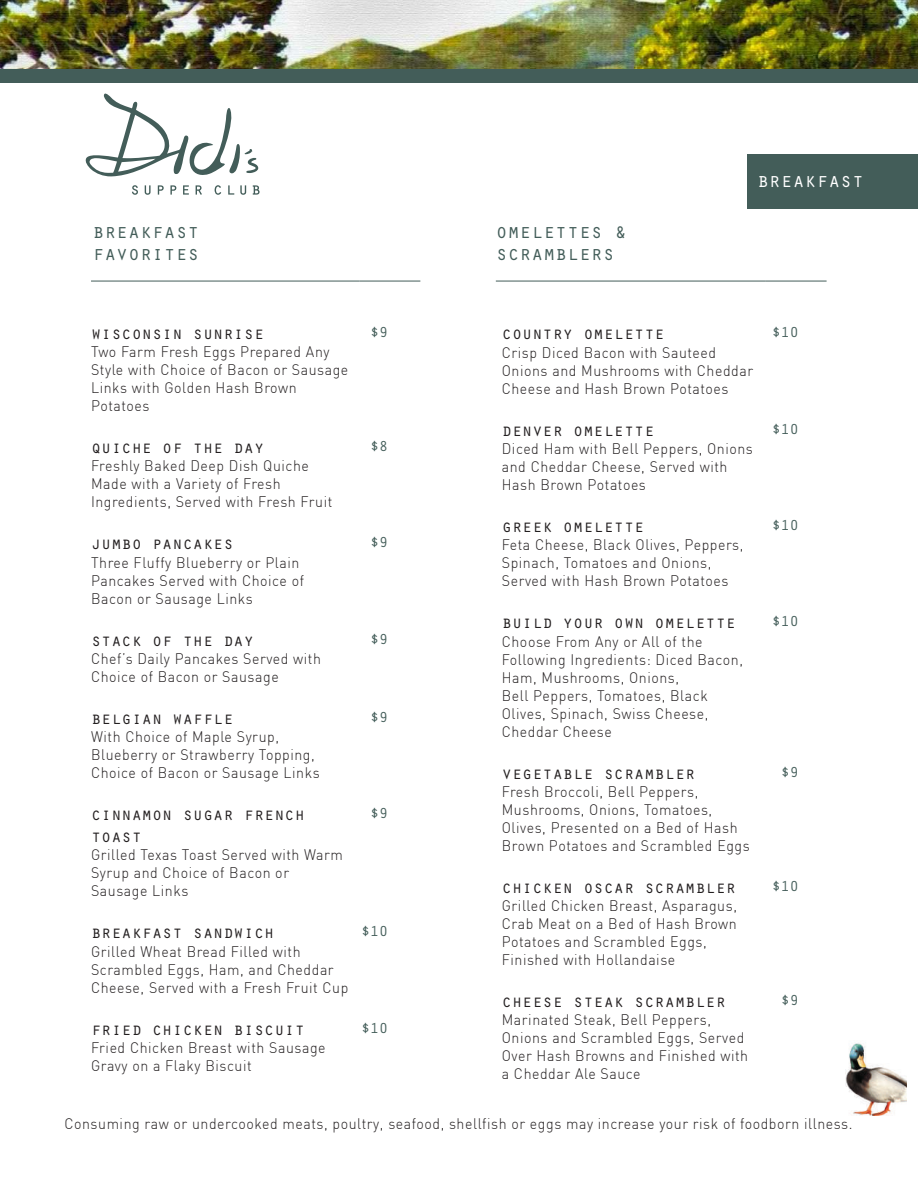
<style>
.page{position:relative;width:918px;height:1188px;background:#fff}
.page>*{position:absolute;margin:0;border:0;box-sizing:border-box;transform-origin:0 0}
.t1{font:21px/22.2px "Orator Std";color:#435d59;scale:.94 1}
.t2{font:21px "Orator Std";color:#fff;scale:.94 1}
.t3{font:18px/21.9px "Orator Std";color:#231f20;scale:.94 1}
.t4{font:300 15px/18px "DIN";letter-spacing:.04em;color:#231f20;scale:.94 1}
.t5{font:15px "Orator Std";color:#435d59}
</style>
<div class="page">
<img style="left:845px;top:1043px;width:61px;height:73px">
<div style="left:748px;top:154px;width:170px;height:54px;background:#435d59"></div>
<img style="left:0;top:0;width:918px;height:69px">
<div style="left:0;top:69px;width:918px;height:13px;background:#435d59"></div>
<svg style="left:85px;top:93px;width:173px;height:83px"></svg>
<svg style="left:132px;top:185px;width:6px;height:10px"></svg>
<svg style="left:145px;top:185px;width:6px;height:10px"></svg>
<svg style="left:158px;top:185px;width:6px;height:10px"></svg>
<svg style="left:170px;top:185px;width:6px;height:10px"></svg>
<svg style="left:183px;top:185px;width:6px;height:10px"></svg>
<svg style="left:196px;top:185px;width:6px;height:10px"></svg>
<svg style="left:215px;top:185px;width:6px;height:10px"></svg>
<svg style="left:228px;top:185px;width:6px;height:10px"></svg>
<svg style="left:240px;top:185px;width:6px;height:10px"></svg>
<svg style="left:253px;top:185px;width:7px;height:10px"></svg>
<hr style="left:496px;top:281px;width:270px;height:1px;background:#435d59">
<hr style="left:766px;top:281px;width:61px;height:1px;background:#435d59">
<hr style="left:91px;top:281px;width:269px;height:1px;background:#435d59">
<hr style="left:360px;top:281px;width:60px;height:1px;background:#435d59">
<h1 class="t1" style="left:93px;top:219px;width:115px">breakfast favorites</h1>
<p class="t3" style="left:91px;top:321px;width:186px">wisconsin sunrise</p>
<p class="t4" style="left:91px;top:343px;width:275px">Two Farm Fresh Eggs Prepared Any<br>Style with Choice of Bacon or Sausage<br>Links with Golden Hash Brown<br>Potatoes</p>
<p class="t3" style="left:91px;top:435px;width:186px">quiche of the day</p>
<p class="t4" style="left:91px;top:457px;width:258px">Freshly Baked Deep Dish Quiche<br>Made with a Variety of Fresh<br>Ingredients, Served with Fresh Fruit</p>
<p class="t3" style="left:91px;top:532px;width:153px">jumbo pancakes</p>
<p class="t4" style="left:91px;top:553px;width:228px">Three Fluffy Blueberry or Plain<br>Pancakes Served with Choice of<br>Bacon or Sausage Links</p>
<p class="t3" style="left:91px;top:628px;width:175px">stack of the day</p>
<p class="t4" style="left:91px;top:649px;width:246px">Chef’s Daily Pancakes Served with<br>Choice of Bacon or Sausage</p>
<p class="t3" style="left:91px;top:706px;width:153px">belgian waffle</p>
<p class="t4" style="left:91px;top:728px;width:245px">With Choice of Maple Syrup,<br>Blueberry or Strawberry Topping,<br>Choice of Bacon or Sausage Links</p>
<p class="t3" style="left:91px;top:802px;width:229px">cinnamon sugar french toast</p>
<p class="t4" style="left:91px;top:846px;width:270px">Grilled Texas Toast Served with Warm<br>Syrup and Choice of Bacon or<br>Sausage Links</p>
<p class="t3" style="left:91px;top:921px;width:197px">breakfast sandwich</p>
<p class="t4" style="left:91px;top:942px;width:275px">Grilled Wheat Bread Filled with<br>Scrambled Eggs, Ham, and Cheddar<br>Cheese, Served with a Fresh Fruit Cup</p>
<p class="t3" style="left:91px;top:1017px;width:229px">fried chicken biscuit</p>
<p class="t4" style="left:91px;top:1038px;width:251px">Fried Chicken Breast with Sausage<br>Gravy on a Flaky Biscuit</p>
<p class="t5" style="left:370px;top:321px;width:19px">$9</p>
<p class="t5" style="left:370px;top:435px;width:19px">$8</p>
<p class="t5" style="left:370px;top:532px;width:19px">$9</p>
<p class="t5" style="left:370px;top:628px;width:19px">$9</p>
<p class="t5" style="left:370px;top:706px;width:19px">$9</p>
<p class="t5" style="left:370px;top:802px;width:19px">$9</p>
<p class="t5" style="left:361px;top:921px;width:29px">$10</p>
<p class="t5" style="left:361px;top:1017px;width:29px">$10</p>
<h1 class="t1" style="left:496px;top:219px;width:141px">omelettes &amp; scramblers</h1>
<h1 class="t2" style="left:757px;top:165px;width:115px">breakfast</h1>
<p class="t3" style="left:502px;top:322px;width:175px">country omelette</p>
<p class="t4" style="left:502px;top:343px;width:269px">Crisp Diced Bacon with Sauteed<br>Onions and Mushrooms with Cheddar<br>Cheese and Hash Brown Potatoes</p>
<p class="t3" style="left:502px;top:418px;width:164px">denver omelette</p>
<p class="t4" style="left:502px;top:439px;width:269px">Diced Ham with Bell Peppers, Onions and Cheddar Cheese, Served with<br>Hash Brown Potatoes</p>
<p class="t3" style="left:502px;top:514px;width:153px">greek omelette</p>
<p class="t4" style="left:502px;top:536px;width:259px">Feta Cheese, Black Olives, Peppers,<br>Spinach, Tomatoes and Onions,<br>Served with Hash Brown Potatoes</p>
<p class="t3" style="left:502px;top:611px;width:251px">build your own omelette</p>
<p class="t4" style="left:502px;top:632px;width:258px">Choose From Any or All of the<br>Following Ingredients: Diced Bacon,<br>Ham, Mushrooms, Onions,<br>Bell Peppers, Tomatoes, Black<br>Olives, Spinach, Swiss Cheese,<br>Cheddar Cheese</p>
<p class="t3" style="left:502px;top:761px;width:207px">vegetable scrambler</p>
<p class="t4" style="left:502px;top:782px;width:265px">Fresh Broccoli, Bell Peppers,<br>Mushrooms, Onions, Tomatoes,<br>Olives, Presented on a Bed of Hash<br>Brown Potatoes and Scrambled Eggs</p>
<p class="t3" style="left:502px;top:875px;width:251px">chicken oscar scrambler</p>
<p class="t4" style="left:502px;top:897px;width:252px">Grilled Chicken Breast, Asparagus,<br>Crab Meat on a Bed of Hash Brown<br>Potatoes and Scrambled Eggs,<br>Finished with Hollandaise</p>
<p class="t3" style="left:502px;top:989px;width:240px">cheese steak scrambler</p>
<p class="t4" style="left:502px;top:1011px;width:264px">Marinated Steak, Bell Peppers,<br>Onions and Scrambled Eggs, Served<br>Over Hash Browns and Finished with a Cheddar Ale Sauce</p>
<p class="t5" style="left:772px;top:322px;width:28px">$10</p>
<p class="t5" style="left:772px;top:418px;width:28px">$10</p>
<p class="t5" style="left:772px;top:514px;width:28px">$10</p>
<p class="t5" style="left:772px;top:611px;width:28px">$10</p>
<p class="t5" style="left:781px;top:761px;width:19px">$9</p>
<p class="t5" style="left:772px;top:875px;width:28px">$10</p>
<p class="t5" style="left:781px;top:989px;width:19px">$9</p>
<p class="t4" style="left:64px;top:1114px;width:840px">Consuming raw or undercooked meats, poultry, seafood, shellfish or eggs may increase your risk of foodborn illness.</p>
</div>
